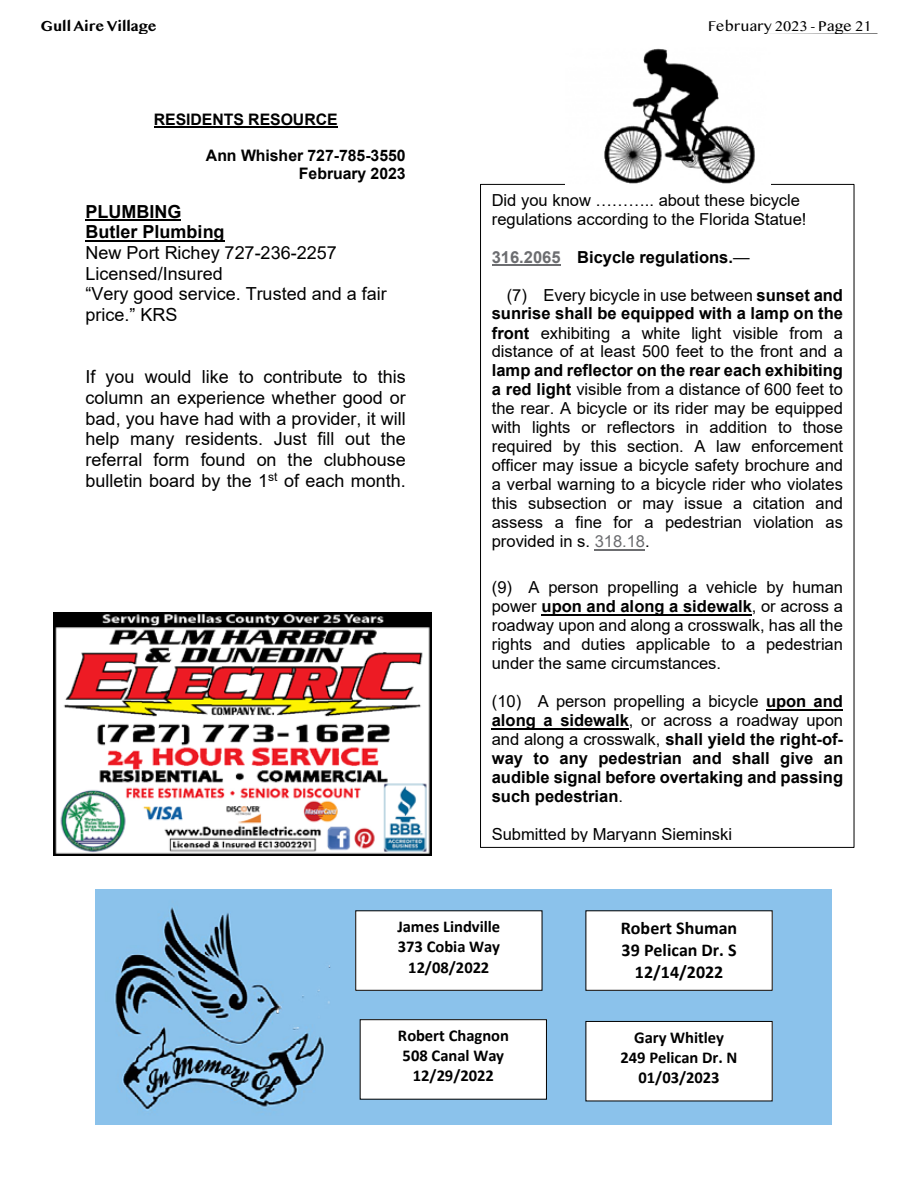
<style>
.page{position:relative;width:918px;height:1188px;background:#fff}
.page>*{position:absolute;margin:0;border:0;box-sizing:border-box;transform-origin:0 0}
.t1{font:18px/20.7px "Arial";color:#000}
.t2{font:700 18px/21.9px "Calibri";color:#000;text-align:center}
.t3{font:700 18px/20.7px "Arial";color:#000}
.t4{font:16.5px/19px "Arial";color:#000;text-align:justify}
.t5{font:700 16.5px/18.9px "Arial";color:#000;text-align:justify}
.t6{font:700 16.5px/20.1px "Calibri";letter-spacing:-.005em;color:#000;text-align:center}
.t7{font:700 15.9px/18px "Arial";color:#000;text-align:right}
.t8{font:15px "Myanmar MN";color:#000}
.t9{font:700 15px "Malayalam MN";color:#000}
.s1{color:#6c6d70}
.s2{font-weight:400}
.s3{font-weight:700}
</style>
<div class="page">
<svg style="left:770px;top:33px;width:108px;height:1px"></svg>
<img style="left:95px;top:890px;width:736px;height:235px">
<div style="left:356px;top:911px;width:186px;height:79px;background:#fff"></div>
<div style="left:355px;top:910px;width:187px;height:81px;border:1px solid #000"></div>
<img style="left:356px;top:917px;width:186px;height:68px">
<div style="left:360px;top:1020px;width:186px;height:79px;background:#fff"></div>
<div style="left:360px;top:1019px;width:187px;height:81px;border:1px solid #000"></div>
<img style="left:361px;top:1025px;width:185px;height:68px">
<div style="left:586px;top:911px;width:186px;height:79px;background:#fff"></div>
<div style="left:586px;top:910px;width:187px;height:81px;border:1px solid #000"></div>
<img style="left:586px;top:917px;width:186px;height:68px">
<div style="left:586px;top:1021px;width:186px;height:80px;background:#fff"></div>
<div style="left:586px;top:1021px;width:187px;height:80px;border:1px solid #000"></div>
<img style="left:586px;top:1027px;width:186px;height:68px">
<hr style="left:492px;top:264px;width:69px;height:2px;background:#6c6d70">
<hr style="left:595px;top:549px;width:50px;height:1px;background:#6c6d70">
<hr style="left:542px;top:614px;width:210px;height:2px;background:#000">
<hr style="left:766px;top:709px;width:77px;height:2px;background:#000">
<hr style="left:492px;top:728px;width:137px;height:2px;background:#000">
<img style="left:604px;top:48px;width:151px;height:136px">
<hr style="left:154px;top:126px;width:184px;height:2px;background:#000">
<hr style="left:86px;top:220px;width:95px;height:1px;background:#000">
<hr style="left:86px;top:240px;width:139px;height:2px;background:#000">
<img style="left:54px;top:612px;width:378px;height:243px">
<p class="t9" style="left:40px;top:19px;width:118px">Gull Aire Village</p>
<p class="t8" style="left:708px;top:17px;width:165px">February 2023 - Page 21</p>
<p class="t7" style="left:154px;top:110px;width:185px">RESIDENTS RESOURCE</p>
<p class="t7" style="left:206px;top:147px;width:201px">Ann Whisher 727-785-3550<br>February 2023</p>
<p class="t3" style="left:86px;top:201px;width:141px">PLUMBING<br>Butler Plumbing</p>
<p class="t1" style="left:86px;top:242px;width:303px">New Port Richey 727-236-2257<br>Licensed/Insured<br>“Very good service. Trusted and a fair price.” KRS</p>
<p class="t1" style="left:86px;top:366px;width:322px;text-align:justify">If you would like to contribute to this column an experience whether good or bad, you have had with a provider, it will help many residents. Just fill out the referral form found on the clubhouse bulletin board by the 1<sup>st</sup> of each month.</p>
<p class="t4" style="left:492px;top:190px;width:316px">Did you know ……….. about these bicycle regulations according to the Florida Statue!</p>
<p class="t5" style="left:492px;top:248px;width:259px"><span class="s1">316.2065</span> Bicycle regulations.<span class="s2">—</span></p>
<p class="t4" style="left:492px;top:285px;width:353px;text-indent:15px">(7) Every bicycle in use between <span class="s3">sunset and sunrise shall be equipped with a lamp on the front</span> exhibiting a white light visible from a distance of at least 500 feet to the front and a</p>
<p class="t4" style="left:492px;top:361px;width:353px"><span class="s3">lamp and reflector on the rear each exhibiting a red light</span> visible from a distance of 600 feet to the rear. A bicycle or its rider may be equipped with lights or reflectors in addition to those required by this section. A law enforcement officer may issue a bicycle safety brochure and a verbal warning to a bicycle rider who violates this subsection or may issue a citation and assess a fine for a pedestrian violation as provided in s. <span class="s1">318.18</span>.</p>
<p class="t4" style="left:492px;top:578px;width:353px">(9) A person propelling a vehicle by human power <span class="s3">upon and along a sidewalk</span>, or across a roadway upon and along a crosswalk, has all the rights and duties applicable to a pedestrian under the same circumstances.</p>
<p class="t5" style="left:492px;top:692px;width:353px"><span class="s2">(10) A person propelling a bicycle</span> upon and along a sidewalk<span class="s2">, or across a roadway upon and along a crosswalk,</span> shall yield the right-of&shy;way to any pedestrian and shall give an audible signal before overtaking and passing such pedestrian<span class="s2">.</span></p>
<p class="t4" style="left:492px;top:824px;width:242px">Submitted by Maryann Sieminski</p>
<p class="t6" style="left:397px;top:916px;width:104px">James Lindville<br>373 Cobia Way<br>12/08/2022</p>
<p class="t6" style="left:398px;top:1025px;width:112px">Robert Chagnon<br>508 Canal Way<br>12/29/2022</p>
<p class="t2" style="left:621px;top:917px;width:118px">Robert Shuman<br>39 Pelican Dr. S<br>12/14/2022</p>
<p class="t6" style="left:620px;top:1027px;width:119px">Gary Whitley<br>249 Pelican Dr. N<br>01/03/2023</p>
</div>
